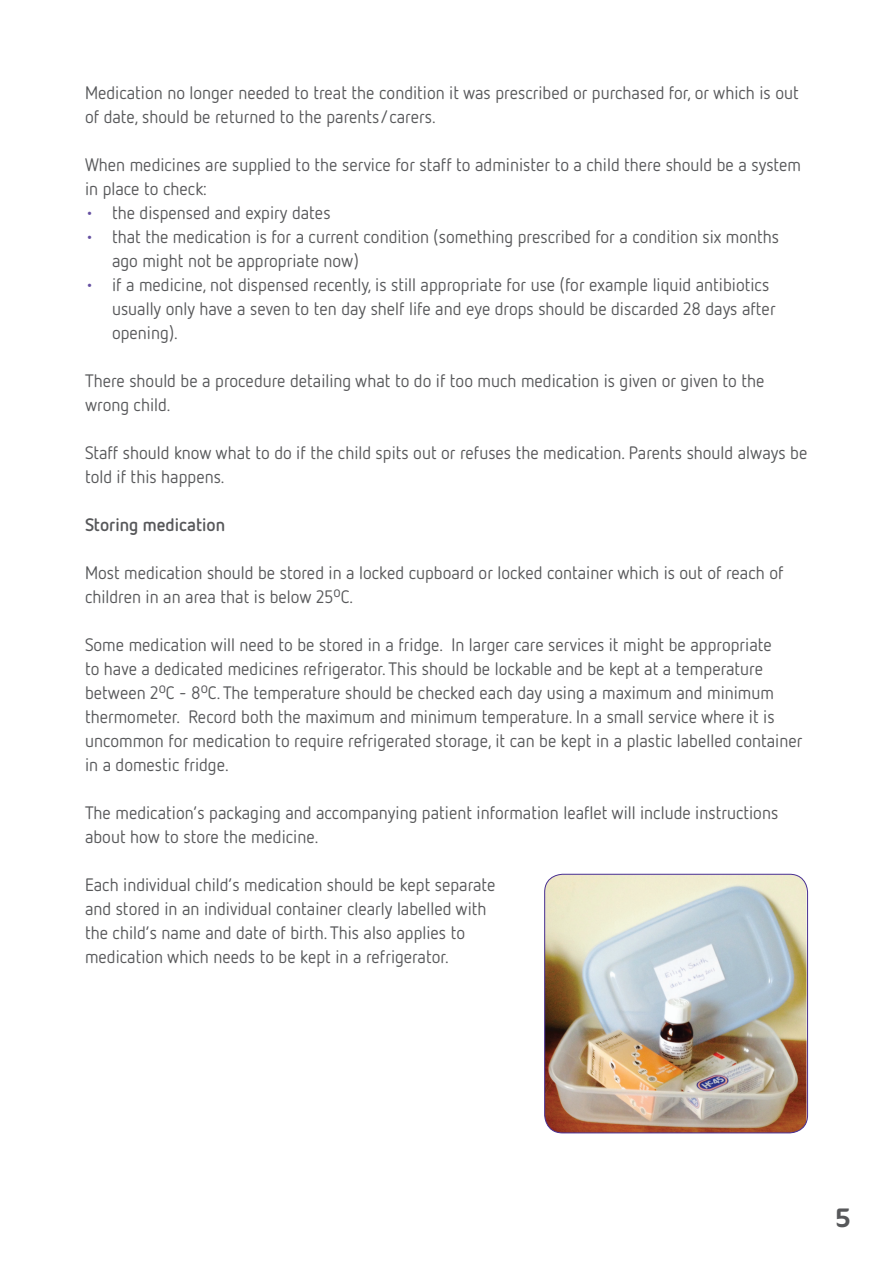
<style>
.page{position:relative;width:893px;height:1263px;background:#fff}
.page>*{position:absolute;margin:0;border:0;box-sizing:border-box;transform-origin:0 0}
.t1{font:27px "Cocon OT";color:#57585a}
.t2{font:18px/24px "Netto OT";color:#57585a}
.t3{font:700 18px "Netto OT";color:#57585a}
.s1{color:#6550a1}
</style>
<div class="page">
<img style="left:545px;top:874px;width:261px;height:259px">
<div style="left:544px;top:874px;width:264px;height:259px;border:1px solid #482e92;border-radius:18px"></div>
<p class="t2" style="left:85px;top:80px;width:715px">Medication no longer needed to treat the condition it was prescribed or purchased for, or which is out of date, should be returned to the parents/carers.</p>
<p class="t2" style="left:85px;top:152px;width:718px">When medicines are supplied to the service for staff to administer to a child there should be a system in place to check:</p>
<p class="t2" style="left:85px;top:200px;width:247px"><span class="s1">•</span> the dispensed and expiry dates</p>
<p class="t2" style="left:112px;top:224px;width:668px;text-indent:-27px"><span class="s1">•</span> that the medication is for a current condition (something prescribed for a condition six months ago might not be appropriate now)</p>
<p class="t2" style="left:112px;top:272px;width:665px;text-indent:-27px"><span class="s1">•</span> if a medicine, not dispensed recently, is still appropriate for use (for example liquid antibiotics usually only have a seven to ten day shelf life and eye drops should be discarded 28 days after opening).</p>
<p class="t2" style="left:85px;top:368px;width:681px">There should be a procedure detailing what to do if too much medication is given or given to the wrong child.</p>
<p class="t2" style="left:85px;top:440px;width:724px">Staff should know what to do if the child spits out or refuses the medication. Parents should always be told if this happens.</p>
<p class="t3" style="left:85px;top:513px;width:142px">Storing medication</p>
<p class="t2" style="left:85px;top:560px;width:700px">Most medication should be stored in a locked cupboard or locked container which is out of reach of children in an area that is below 25<sup>o</sup>C.</p>
<p class="t2" style="left:85px;top:632px;width:719px">Some medication will need to be stored in a fridge. In larger care services it might be appropriate<br>to have a dedicated medicines refrigerator. This should be lockable and be kept at a temperature between 2<sup>o</sup>C - 8<sup>o</sup>C. The temperature should be checked each day using a maximum and minimum thermometer. Record both the maximum and minimum temperature. In a small service where it is uncommon for medication to require refrigerated storage, it can be kept in a plastic labelled container in a domestic fridge.</p>
<p class="t2" style="left:85px;top:800px;width:695px">The medication’s packaging and accompanying patient information leaflet will include instructions about how to store the medicine.</p>
<p class="t2" style="left:85px;top:872px;width:412px">Each individual child’s medication should be kept separate and stored in an individual container clearly labelled with the child’s name and date of birth. This also applies to medication which needs to be kept in a refrigerator.</p>
<h1 class="t1" style="left:835px;top:1202px;width:17px">5</h1>
</div>
